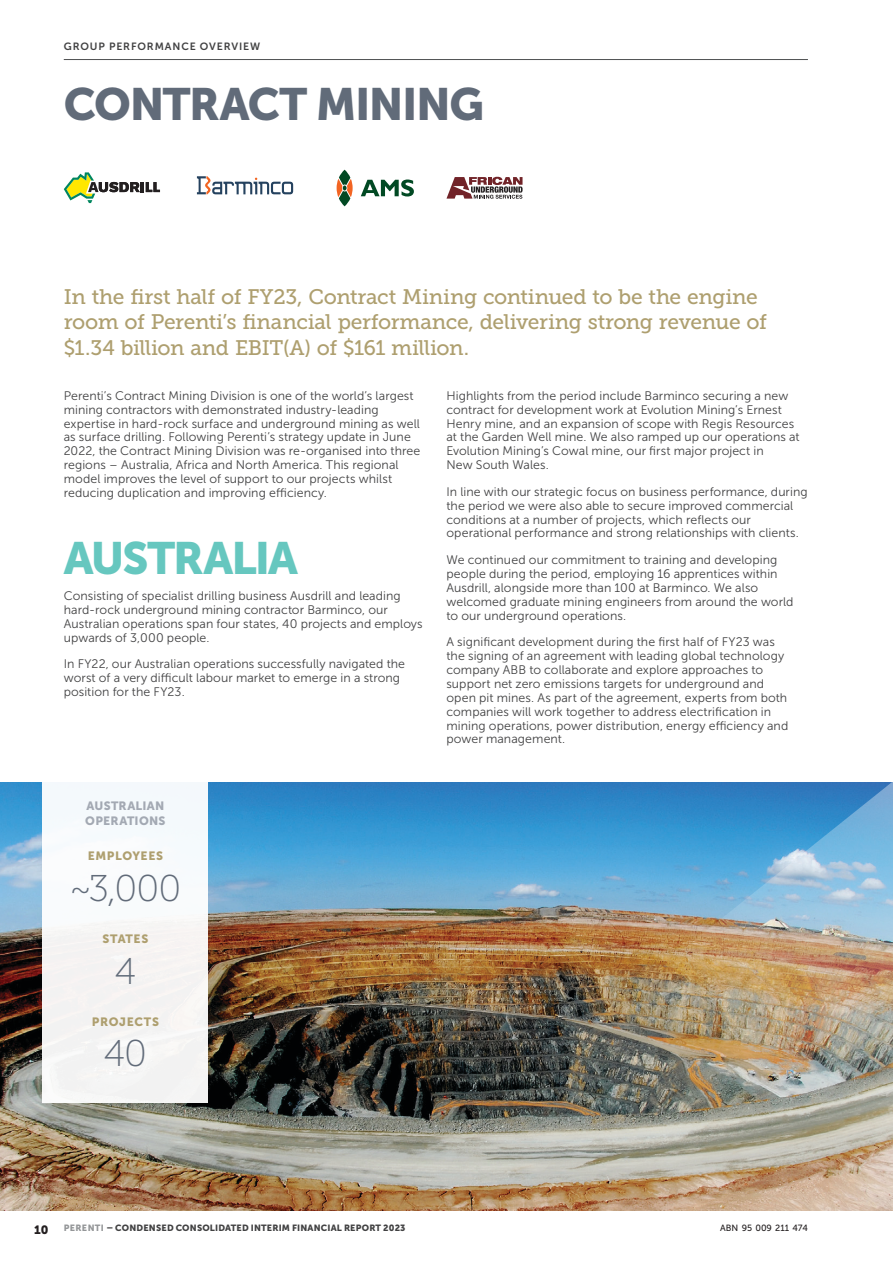
<style>
.page{position:relative;width:893px;height:1263px;background:#fff}
.page>*{position:absolute;margin:0;border:0;box-sizing:border-box;transform-origin:0 0}
.H0_GREY{font:45px "Museo Sans 900";letter-spacing:-.035em;color:#616b79}
.t1{font:45px "Museo Sans 900";letter-spacing:-.04em;color:#66c7bf}
.Charts_numbers_small{font:37.2px "Museo Slab 100";color:#616b79}
.Highlight_text{font:21px/25.5px "Museo Slab 500";letter-spacing:-.02em;color:#ae9f6f}
.Body_Copy{font:12.3px/13.8px "Museo Sans 300";letter-spacing:.005em;color:#414142}
.KPI_Heads{font:12px "Museo Sans 900";letter-spacing:.05em;color:#ae9f6f}
.L2_heads{font:12px/14.4px "Museo Sans 900";letter-spacing:.02em;color:#a3a9b3}
.t2{font:12px "Museo Sans 900";color:#231f20}
.Body_Copy-2{font:10.5px "Museo Sans 700";letter-spacing:.085em;color:#414142}
.t3{font:9px "Museo Sans 900";letter-spacing:.02em;color:#414142}
.t4{font:9px "Museo Sans 500";color:#231f20}
.s1{color:#949698}
</style>
<div class="page">
<img style="left:0;top:782px;width:285px;height:428px">
<div style="left:43px;top:778px;width:165px;height:324px;background:#f6f7f6"></div>
<img style="left:285px;top:782px;width:608px;height:429px">
<svg style="left:197px;top:176px;width:96px;height:18px"></svg>
<svg style="left:64px;top:172px;width:96px;height:31px"></svg>
<svg style="left:337px;top:170px;width:16px;height:36px"></svg>
<svg style="left:361px;top:179px;width:53px;height:17px"></svg>
<svg style="left:446px;top:177px;width:77px;height:22px"></svg>
<hr style="left:64px;top:59px;width:744px;height:1px;background:#4f5152">
<p class="Body_Copy-2" style="left:64px;top:41px;width:198px">GROUP PERFORMANCE OVERVIEW</p>
<p class="H0_GREY" style="left:64px;top:78px;width:422px">CONTRACT MINING</p>
<p class="Highlight_text" style="left:64px;top:284px;width:705px">In the first half of FY23, Contract Mining continued to be the engine room of Perenti’s financial performance, delivering strong revenue of $1.34 billion and EBIT(A) of $161 million.</p>
<p class="Body_Copy" style="left:446px;top:389px;width:355px">Highlights from the period include Barminco securing a new contract for development work at Evolution Mining’s Ernest Henry mine, and an expansion of scope with Regis Resources at the Garden Well mine. We also ramped up our operations at Evolution Mining’s Cowal mine, our first major project in<br>New South Wales.</p>
<p class="Body_Copy" style="left:446px;top:485px;width:363px">In line with our strategic focus on business performance, during the period we were also able to secure improved commercial conditions at a number of projects, which reflects our operational performance and strong relationships with clients.</p>
<p class="Body_Copy" style="left:446px;top:553px;width:349px">We continued our commitment to training and developing people during the period, employing 16 apprentices within Ausdrill, alongside more than 100 at Barminco. We also welcomed graduate mining engineers from around the world to our underground operations.</p>
<p class="Body_Copy" style="left:446px;top:635px;width:343px">A significant development during the first half of FY23 was the signing of an agreement with leading global technology company ABB to collaborate and explore approaches to support net zero emissions targets for underground and open pit mines. As part of the agreement, experts from both companies will work together to address electrification in mining operations, power distribution, energy efficiency and power management.</p>
<p class="Body_Copy" style="left:64px;top:389px;width:358px">Perenti’s Contract Mining Division is one of the world’s largest mining contractors with demonstrated industry-leading expertise in hard-rock surface and underground mining as well as surface drilling. Following Perenti’s strategy update in June 2022, the Contract Mining Division was re-organised into three regions – Australia, Africa and North America. This regional model improves the level of support to our projects whilst reducing duplication and improving efficiency.</p>
<p class="t1" style="left:64px;top:532px;width:236px">AUSTRALIA</p>
<p class="Body_Copy" style="left:64px;top:589px;width:360px">Consisting of specialist drilling business Ausdrill and leading hard-rock underground mining contractor Barminco, our Australian operations span four states, 40 projects and employs upwards of 3,000 people.</p>
<p class="Body_Copy" style="left:64px;top:657px;width:343px">In FY22, our Australian operations successfully navigated the worst of a very difficult labour market to emerge in a strong position for the FY23.</p>
<p class="L2_heads" style="left:85px;top:799px;width:82px">AUSTRALIAN<br>OPERATIONS</p>
<p class="KPI_Heads" style="left:88px;top:849px;width:77px">EMPLOYEES</p>
<p class="Charts_numbers_small" style="left:70px;top:868px;width:113px">~3,000</p>
<p class="KPI_Heads" style="left:103px;top:932px;width:47px">STATES</p>
<p class="Charts_numbers_small" style="left:115px;top:951px;width:23px">4</p>
<p class="KPI_Heads" style="left:92px;top:1015px;width:69px">PROJECTS</p>
<p class="Charts_numbers_small" style="left:104px;top:1034px;width:44px">40</p>
<p class="t2" style="left:34px;top:1223px;width:16px">10</p>
<p class="t3" style="left:64px;top:1223px;width:343px"><span class="s1">PERENTI</span> – CONDENSED CONSOLIDATED INTERIM FINANCIAL REPORT 2023</p>
<p class="t4" style="left:720px;top:1223px;width:89px">ABN 95 009 211 474</p>
</div>
